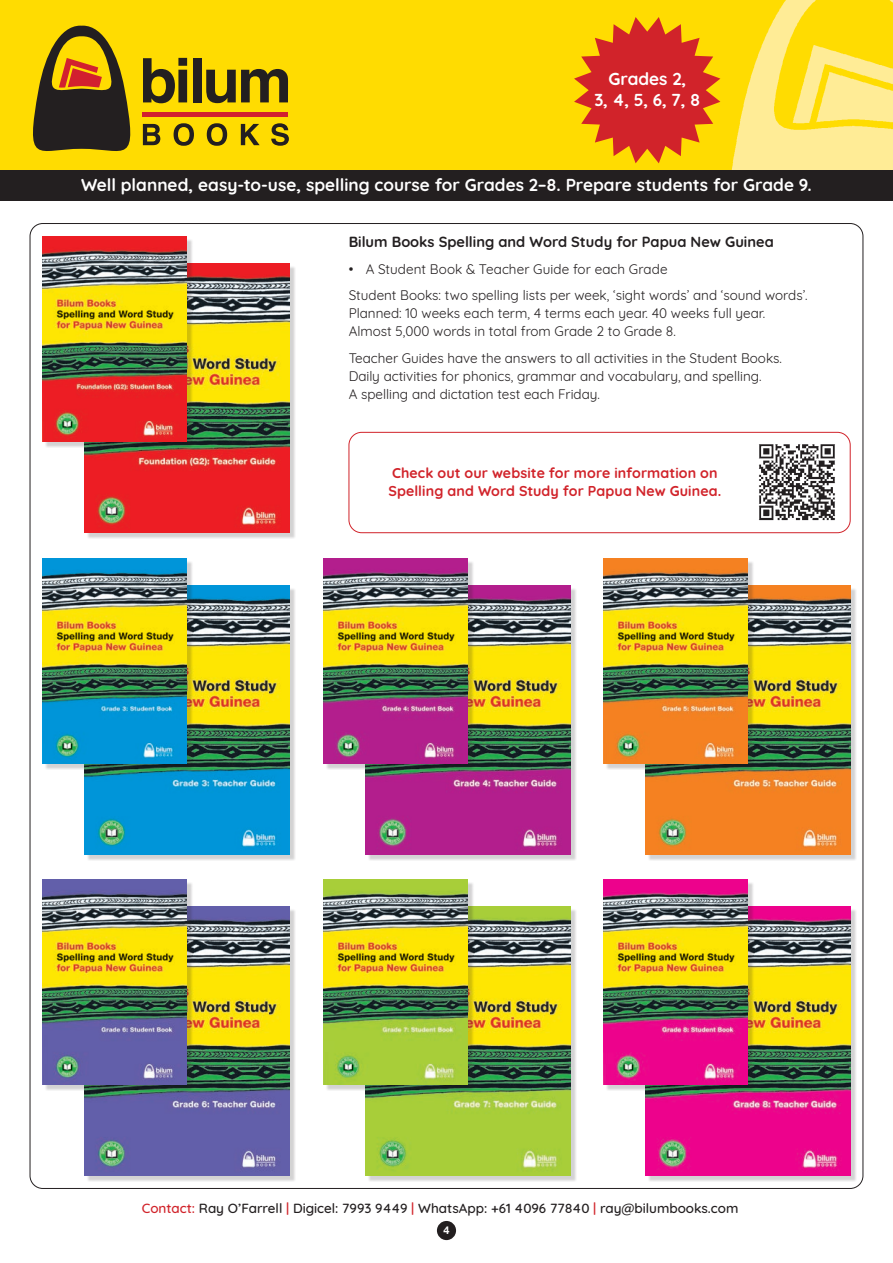
<style>
.page{position:relative;width:893px;height:1263px;background:#fff}
.page>*{position:absolute;margin:0;border:0;box-sizing:border-box;transform-origin:0 0}
.t1{font:700 17.25px/21px "Quicksand";color:#fff;text-align:center}
.t2{font:700 14.7px "Quicksand";color:#231f20}
.t3{font:700 14.25px/18px "Quicksand";letter-spacing:.01em;color:#d1232a}
.t4{font:13.5px/18px "Quicksand";color:#231f20}
.t5{font:500 13.5px "Quicksand";color:#231f20}
.t6{font:700 10.8px "Helvetica Neue LT Std";color:#fff}
.s1{color:#d1232a}
</style>
<div class="page">
<div style="left:0;top:0;width:893px;height:172px;background:#ffdc01"></div>
<img style="left:731px;top:0;width:162px;height:170px">
<div style="left:193px;top:58px;width:9px;height:44px;background:#231f20"></div>
<svg style="left:206px;top:69px;width:82px;height:34px"></svg>
<svg style="left:207px;top:123px;width:20px;height:23px"></svg>
<svg style="left:241px;top:124px;width:19px;height:21px"></svg>
<svg style="left:271px;top:123px;width:18px;height:23px"></svg>
<div style="left:143px;top:112px;width:145px;height:5px;background:#d2202f"></div>
<svg style="left:33px;top:26px;width:161px;height:125px"></svg>
<div style="left:437px;top:1221px;width:19px;height:19px;background:#231f20;border-radius:50%"></div>
<div style="left:0;top:170px;width:893px;height:31px;background:#231f20"></div>
<div style="left:87px;top:265px;width:209px;height:274px;background:#231f20;opacity:.2"></div>
<img style="left:85px;top:263px;width:205px;height:270px">
<div style="left:44px;top:239px;width:149px;height:209px;background:#231f20;opacity:.2"></div>
<img style="left:43px;top:237px;width:144px;height:204px">
<div style="left:87px;top:587px;width:209px;height:274px;background:#231f20;opacity:.2"></div>
<img style="left:85px;top:585px;width:205px;height:270px">
<div style="left:44px;top:561px;width:149px;height:209px;background:#231f20;opacity:.2"></div>
<img style="left:43px;top:559px;width:144px;height:204px">
<div style="left:367px;top:587px;width:210px;height:274px;background:#231f20;opacity:.2"></div>
<img style="left:366px;top:585px;width:204px;height:270px">
<div style="left:325px;top:561px;width:149px;height:209px;background:#231f20;opacity:.2"></div>
<img style="left:323px;top:559px;width:145px;height:204px">
<div style="left:647px;top:587px;width:210px;height:274px;background:#231f20;opacity:.2"></div>
<img style="left:646px;top:585px;width:204px;height:270px">
<div style="left:605px;top:561px;width:149px;height:209px;background:#231f20;opacity:.2"></div>
<img style="left:603px;top:559px;width:145px;height:204px">
<div style="left:87px;top:908px;width:209px;height:274px;background:#231f20;opacity:.2"></div>
<img style="left:85px;top:906px;width:205px;height:270px">
<div style="left:44px;top:882px;width:149px;height:209px;background:#231f20;opacity:.2"></div>
<img style="left:43px;top:880px;width:144px;height:204px">
<div style="left:367px;top:908px;width:210px;height:274px;background:#231f20;opacity:.2"></div>
<img style="left:366px;top:906px;width:204px;height:270px">
<div style="left:325px;top:882px;width:149px;height:209px;background:#231f20;opacity:.2"></div>
<img style="left:323px;top:880px;width:145px;height:204px">
<div style="left:647px;top:908px;width:210px;height:274px;background:#231f20;opacity:.2"></div>
<img style="left:646px;top:906px;width:204px;height:270px">
<div style="left:605px;top:882px;width:149px;height:209px;background:#231f20;opacity:.2"></div>
<img style="left:603px;top:880px;width:145px;height:204px">
<div style="left:349px;top:432px;width:501px;height:101px;border:1px solid #d1232a;border-radius:13px"></div>
<img style="left:759px;top:444px;width:76px;height:77px">
<svg style="left:574px;top:17px;width:146px;height:146px"></svg>
<p class="t1" style="left:594px;top:67px;width:107px">Grades 2,<br>3, 4, 5, 6, 7, 8</p>
<p class="t1" style="left:81px;top:173px;width:732px">Well planned, easy-to-use, spelling course for Grades 2–8. Prepare students for Grade 9.</p>
<p class="t2" style="left:349px;top:230px;width:427px">Bilum Books Spelling and Word Study for Papua New Guinea</p>
<p class="t4" style="left:349px;top:254px;width:460px;line-height:26.5px">• A Student Book &amp; Teacher Guide for each Grade<br>Student Books: two spelling lists per week, ‘sight words’ and ‘sound words’.</p>
<p class="t4" style="left:349px;top:303px;width:418px">Planned: 10 weeks each term, 4 terms each year. 40 weeks full year.<br>Almost 5,000 words in total from Grade 2 to Grade 8.</p>
<p class="t4" style="left:349px;top:347px;width:435px">Teacher Guides have the answers to all activities in the Student Books.<br>Daily activities for phonics, grammar and vocabulary, and spelling.<br>A spelling and dictation test each Friday.</p>
<p class="t3" style="left:388px;top:463px;width:335px">Check out our website for more information on<br>Spelling and Word Study for Papua New Guinea.</p>
<p class="t5" style="left:142px;top:1197px;width:598px"><span class="s1">Contact:</span> Ray O’Farrell <span class="s1">|</span> Digicel: 7993 9449 <span class="s1">|</span> WhatsApp: +61 4096 77840 <span class="s1">|</span> ray@bilumbooks.com</p>
<p class="t6" style="left:443px;top:1224px;width:8px">4</p>
</div>
